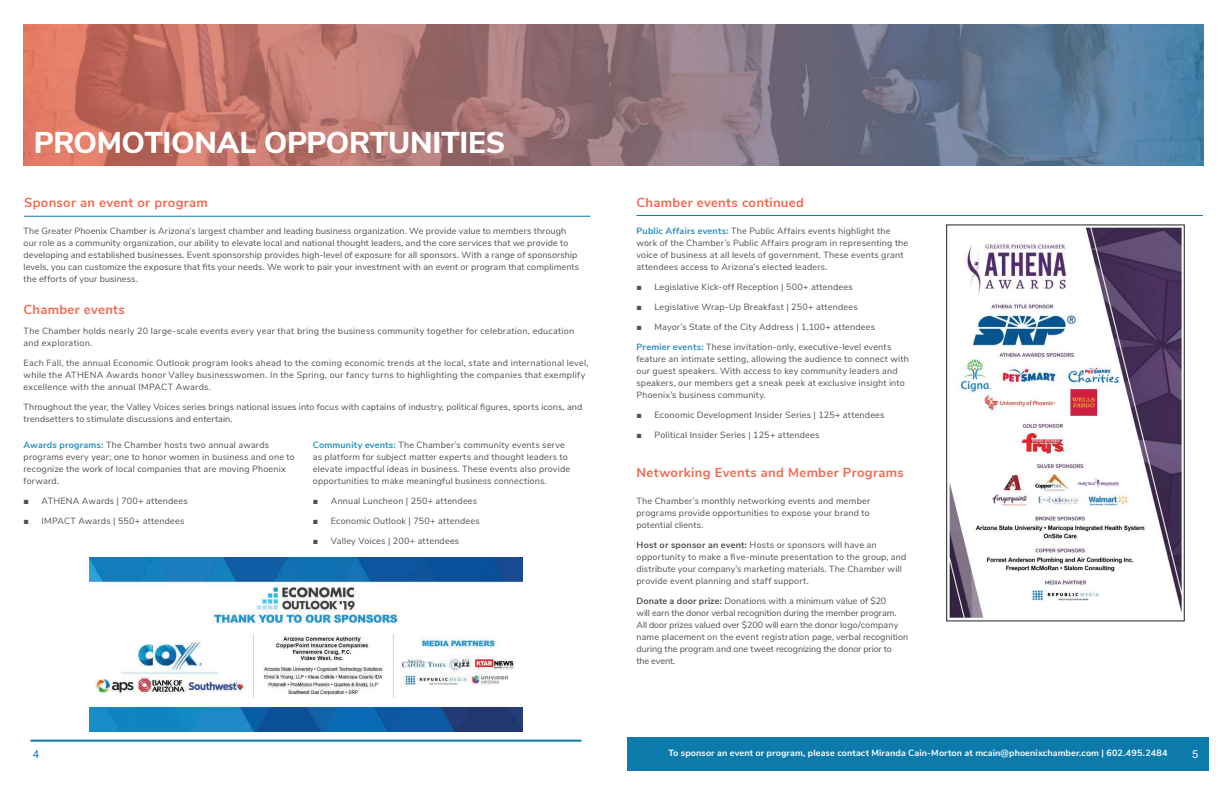
<style>
.page{position:relative;width:1224px;height:792px;background:#fff}
.page>*{position:absolute;margin:0;border:0;box-sizing:border-box;transform-origin:0 0}
.t1{font:800 30px "Nunito Sans";letter-spacing:-.015em;color:#fff}
.t2{font:700 13px "Nunito Sans";letter-spacing:.025em;color:#f16a52}
.t3{font:11px "Arial";color:#0c7aab}
.t4{font:11px "Arial";color:#fff}
.t5{font:9px/12px "Nunito Sans";letter-spacing:.02em;color:#515153}
.t6{font:9px/12px "Nunito Sans";color:#515153}
.t7{font:700 9px "Nunito Sans";letter-spacing:.01em;color:#fff}
.s1{font-weight:700;color:#2890b9}
.s2{font-family:"Arial"}
.s3{font-weight:700}
</style>
<div class="page">
<img style="left:24px;top:24px;width:1179px;height:141px">
<hr style="left:637px;top:215px;width:566px;height:1px;background:#0c7aab">
<div style="left:627px;top:738px;width:582px;height:33px;background:#0c7aab"></div>
<hr style="left:24px;top:216px;width:567px;height:1px;background:#0c7aab">
<img style="left:949px;top:227px;width:233px;height:392px">
<img style="left:90px;top:558px;width:432px;height:174px">
<hr style="left:30px;top:740px;width:552px;height:2px;background:#0c7aab">
<h1 class="t1" style="left:34px;top:121px;width:473px">PROMOTIONAL OPPORTUNITIES</h1>
<h2 class="t2" style="left:24px;top:197px;width:185px">Sponsor an event or program</h2>
<p class="t5" style="left:24px;top:225px;width:557px">The Greater Phoenix Chamber is Arizona’s largest chamber and leading business organization. We provide value to members through our role as a community organization, our ability to elevate local and national thought leaders, and the core services that we provide to developing and established businesses. Event sponsorship provides high-level of exposure for all sponsors. With a range of sponsorship levels, you can customize the exposure that fits your needs. We work to pair your investment with an event or program that compliments the efforts of your business.</p>
<h2 class="t2" style="left:24px;top:304px;width:103px">Chamber events</h2>
<p class="t5" style="left:24px;top:325px;width:552px">The Chamber holds nearly 20 large-scale events every year that bring the business community together for celebration, education and exploration.</p>
<p class="t5" style="left:24px;top:357px;width:567px">Each Fall, the annual Economic Outlook program looks ahead to the coming economic trends at the local, state and international level, while the ATHENA Awards honor Valley businesswomen. In the Spring, our fancy turns to highlighting the companies that exemplify excellence with the annual IMPACT Awards.</p>
<p class="t5" style="left:24px;top:400px;width:560px">Throughout the year, the Valley Voices series brings national issues into focus with captains of industry, political figures, sports icons, and trendsetters to stimulate discussions and entertain.</p>
<p class="t5" style="left:24px;top:439px;width:273px"><span class="s1">Awards programs:</span> The Chamber hosts two annual awards programs every year; one to honor women in business and one to recognize the work of local companies that are moving Phoenix forward.</p>
<p class="t5" style="left:24px;top:495px;width:166px"><span class="s2">■</span> ATHENA Awards | 700+ attendees</p>
<p class="t5" style="left:24px;top:515px;width:162px"><span class="s2">■</span> IMPACT Awards | 550+ attendees</p>
<p class="t5" style="left:313px;top:440px;width:259px"><span class="s1">Community events:</span> The Chamber’s community events serve as platform for subject matter experts and thought leaders to elevate impactful ideas in business. These events also provide opportunities to make meaningful business connections.</p>
<p class="t5" style="left:313px;top:496px;width:166px"><span class="s2">■</span> Annual Luncheon | 250+ attendees</p>
<p class="t5" style="left:313px;top:516px;width:168px"><span class="s2">■</span> Economic Outlook | 750+ attendees</p>
<p class="t5" style="left:313px;top:536px;width:148px"><span class="s2">■</span> Valley Voices | 200+ attendees</p>
<h2 class="t2" style="left:637px;top:197px;width:169px">Chamber events continued</h2>
<p class="t5" style="left:637px;top:225px;width:273px"><span class="s1">Public Affairs events:</span> The Public Affairs events highlight the work of the Chamber’s Public Affairs program in representing the voice of business at all levels of government. These events grant attendees access to Arizona’s elected leaders.</p>
<p class="t5" style="left:637px;top:281px;width:218px"><span class="s2">■</span> Legislative Kick-off Reception | 500+ attendees</p>
<p class="t5" style="left:637px;top:301px;width:223px"><span class="s2">■</span> Legislative Wrap-Up Breakfast | 250+ attendees</p>
<p class="t5" style="left:637px;top:321px;width:240px"><span class="s2">■</span> Mayor’s State of the City Address | 1,100+ attendees</p>
<p class="t5" style="left:637px;top:341px;width:274px"><span class="s1">Premier events:</span> These invitation-only, executive-level events feature an intimate setting, allowing the audience to connect with our guest speakers. With access to key community leaders and speakers, our members get a sneak peek at exclusive insight into Phoenix’s business community.</p>
<p class="t5" style="left:637px;top:409px;width:250px"><span class="s2">■</span> Economic Development Insider Series | 125+ attendees</p>
<p class="t5" style="left:637px;top:429px;width:184px"><span class="s2">■</span> Political Insider Series | 125+ attendees</p>
<h2 class="t2" style="left:637px;top:467px;width:269px">Networking Events and Member Programs</h2>
<p class="t5" style="left:637px;top:495px;width:235px;text-align:justify">The Chamber’s monthly networking events and member programs provide opportunities to expose your brand to potential clients.</p>
<p class="t5" style="left:637px;top:539px;width:271px"><span class="s3">Host or sponsor an event:</span> Hosts or sponsors will have an opportunity to make a five-minute presentation to the group, and distribute your company’s marketing materials. The Chamber will provide event planning and staff support.</p>
<p class="t6" style="left:637px;top:595px;width:273px"><span class="s3">Donate a door prize:</span> Donations with a minimum value of $20<br>will earn the donor verbal recognition during the member program.<br>All door prizes valued over $200 will earn the donor logo/company name placement on the event registration page, verbal recognition during the program and one tweet recognizing the donor prior to<br>the event.</p>
<p class="t7" style="left:668px;top:750px;width:501px">To sponsor an event or program, please contact Miranda Cain-Morton at mcain@phoenixchamber.com | 602.495.2484</p>
<p class="t3" style="left:33px;top:750px;width:8px">4</p>
<p class="t4" style="left:1192px;top:750px;width:8px">5</p>
</div>
